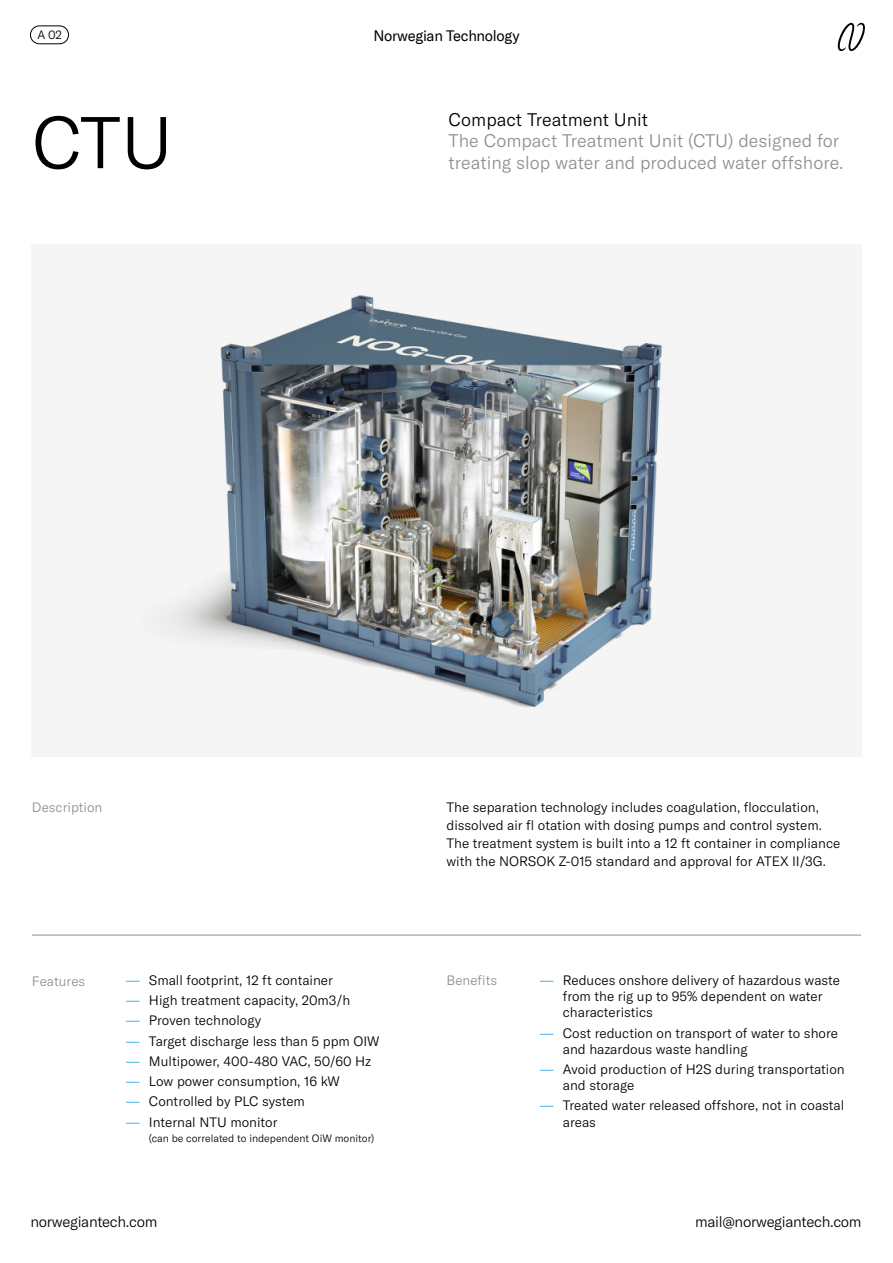
<style>
.page{position:relative;width:893px;height:1263px;background:#fff}
.page>*{position:absolute;margin:0;border:0;box-sizing:border-box;transform-origin:0 0}
.t1{font:300 72px "GT America";color:#000}
.t2{font:300 18px/21.6px "GT America";color:#8e9191}
.t3{font:300 18px "GT America";color:#000}
.t4{font:300 15px "GT America";letter-spacing:-.02em;color:#000}
.t5{font:14.85px "GT America";letter-spacing:-.02em;color:#000}
.t6{font:300 13.5px/16.2px "GT America";color:#000101}
.t7{font:300 13.5px "GT America";color:#8e9191}
.t8{font:300 12px "GT America";color:#000}
.t9{font:300 10.5px "GT America";color:#000101}
.s1{color:#2eafe5}
</style>
<div class="page">
<svg style="left:837px;top:22px;width:28px;height:29px"></svg>
<div style="left:30px;top:26px;width:39px;height:18px;border:1px solid #000;border-radius:9px"></div>
<hr style="left:32px;top:935px;width:829px;height:1px;background:#8e9191">
<img style="left:139px;top:293px;width:527px;height:418px">
<p class="t8" style="left:38px;top:28px;width:26px">A 02</p>
<p class="t5" style="left:373px;top:27px;width:148px">Norwegian Technology</p>
<h1 class="t1" style="left:32px;top:101px;width:142px">CTU</h1>
<p class="t7" style="left:32px;top:800px;width:72px">Description</p>
<h2 class="t3" style="left:449px;top:109px;width:201px">Compact Treatment Unit</h2>
<h2 class="t2" style="left:449px;top:130px;width:396px">The Compact Treatment Unit (CTU) designed for treating slop water and produced water offshore.</h2>
<p class="t6" style="left:446px;top:798px;width:395px;line-height:18px">The separation technology includes coagulation, flocculation, dissolved air fl otation with dosing pumps and control system.<br>The treatment system is built into a 12 ft container in compliance with the NORSOK Z-015 standard and approval for ATEX II/3G.</p>
<p class="t7" style="left:32px;top:974px;width:55px">Features</p>
<p class="t7" style="left:446px;top:972px;width:52px">Benefits</p>
<p class="t6" style="left:126px;top:972px;width:208px"><span class="s1">—</span> Small footprint, 12 ft container</p>
<p class="t6" style="left:126px;top:992px;width:226px"><span class="s1">—</span> High treatment capacity, 20m3/h</p>
<p class="t6" style="left:126px;top:1012px;width:136px"><span class="s1">—</span> Proven technology</p>
<p class="t6" style="left:126px;top:1033px;width:255px"><span class="s1">—</span> Target discharge less than 5 ppm OIW</p>
<p class="t6" style="left:126px;top:1053px;width:247px"><span class="s1">—</span> Multipower, 400-480 VAC, 50/60 Hz</p>
<p class="t6" style="left:126px;top:1073px;width:215px"><span class="s1">—</span> Low power consumption, 16 kW</p>
<p class="t6" style="left:126px;top:1093px;width:180px"><span class="s1">—</span> Controlled by PLC system</p>
<p class="t6" style="left:126px;top:1114px;width:153px"><span class="s1">—</span> Internal NTU monitor</p>
<p class="t9" style="left:149px;top:1132px;width:227px">(can be correlated to independent OiW monitor)</p>
<p class="t6" style="left:563px;top:972px;width:279px;text-indent:-23px"><span class="s1">—</span> Reduces onshore delivery of hazardous waste from the rig up to 95% dependent on water characteristics</p>
<p class="t6" style="left:563px;top:1025px;width:277px;text-indent:-23px"><span class="s1">—</span> Cost reduction on transport of water to shore and hazardous waste handling</p>
<p class="t6" style="left:563px;top:1061px;width:283px;text-indent:-23px"><span class="s1">—</span> Avoid production of H2S during transportation and storage</p>
<p class="t6" style="left:563px;top:1098px;width:283px;text-indent:-23px"><span class="s1">—</span> Treated water released offshore, not in coastal areas</p>
<p class="t4" style="left:30px;top:1213px;width:128px">norwegiantech.com</p>
<p class="t4" style="left:695px;top:1213px;width:168px">mail@norwegiantech.com</p>
</div>
